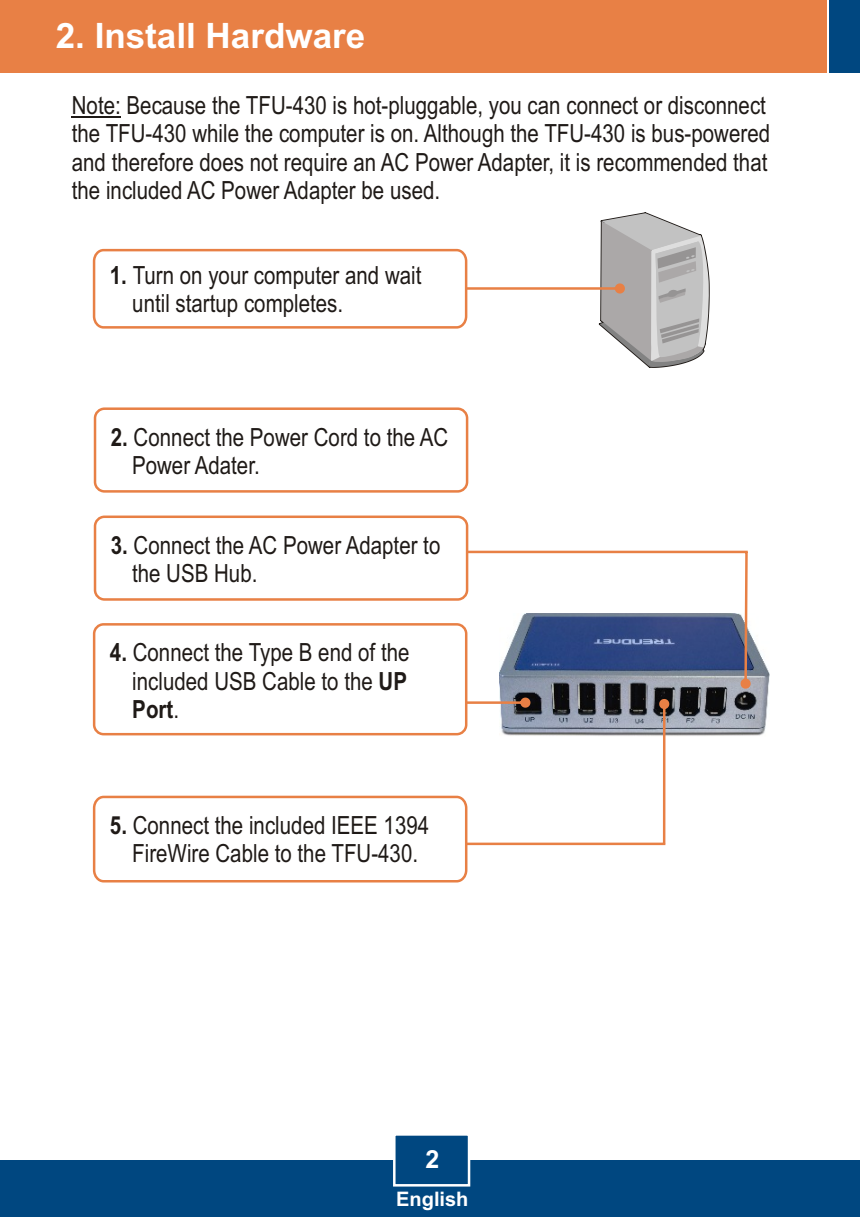
<style>
.page{position:relative;width:860px;height:1217px;background:#fff}
.page>*{position:absolute;margin:0;border:0;box-sizing:border-box;transform-origin:0 0}
.t1{font:700 35px "Arial";color:#fff}
.t2{font:25px/28.2px "Arial Narrow";color:#1f1a17}
.t3{font:700 25px "Arial";color:#fff}
.t4{font:700 20px "Arial";color:#fff}
.s1{font-weight:700}
</style>
<div class="page">
<img style="left:499px;top:633px;width:270px;height:103px">
<div style="left:0;top:1159px;width:859px;height:57px;background:#004780"></div>
<div style="left:0;top:0;width:826px;height:72px;background:#e88045"></div>
<div style="left:829px;top:0;width:30px;height:72px;background:#004780"></div>
<svg style="left:392px;top:1135px;width:79px;height:52px"></svg>
<hr style="left:72px;top:116px;width:49px;height:1px;background:#1f1a17">
<svg style="left:402px;top:550px;width:348px;height:138px"></svg>
<div style="left:93px;top:623px;width:374px;height:112px;background:#fff;border:3px solid #e88045;border-radius:9px"></div>
<div style="left:94px;top:515px;width:374px;height:85px;background:#fff;border:3px solid #e88045;border-radius:9px"></div>
<svg style="left:92px;top:697px;width:577px;height:186px"></svg>
<svg style="left:92px;top:212px;width:617px;height:156px"></svg>
<div style="left:94px;top:407px;width:374px;height:85px;background:#fff;border:3px solid #e88045;border-radius:9px"></div>
<h1 class="t1" style="left:56px;top:22px;width:311px">2. Install Hardware</h1>
<p class="t2" style="left:72px;top:93px;width:699px">Note: Because the TFU-430 is hot-pluggable, you can connect or disconnect the TFU-430 while the computer is on. Although the TFU-430 is bus-powered and therefore does not require an AC Power Adapter, it is recommended that the included AC Power Adapter be used.</p>
<p class="t2" style="left:132px;top:263px;width:291px;text-indent:-22px"><span class="s1">1.</span> Turn on your computer and wait until startup completes.</p>
<p class="t2" style="left:132px;top:425px;width:318px;text-indent:-21px"><span class="s1">2.</span> Connect the Power Cord to the AC<br>Power Adater.</p>
<p class="t2" style="left:132px;top:533px;width:310px;text-indent:-21px"><span class="s1">3.</span> Connect the AC Power Adapter to the USB Hub.</p>
<p class="t2" style="left:132px;top:640px;width:279px;text-align:justify;text-indent:-22px"><span class="s1">4.</span> Connect the Type B end of the included USB Cable to the <span class="s1">UP Port</span>.</p>
<p class="t2" style="left:110px;top:813px;width:321px;text-align:center"><span class="s1">5.</span> Connect the included IEEE 1394<br>FireWire Cable to the TFU-430.</p>
<p class="t3" style="left:425px;top:1149px;width:15px">2</p>
<p class="t4" style="left:396px;top:1191px;width:74px">English</p>
</div>
